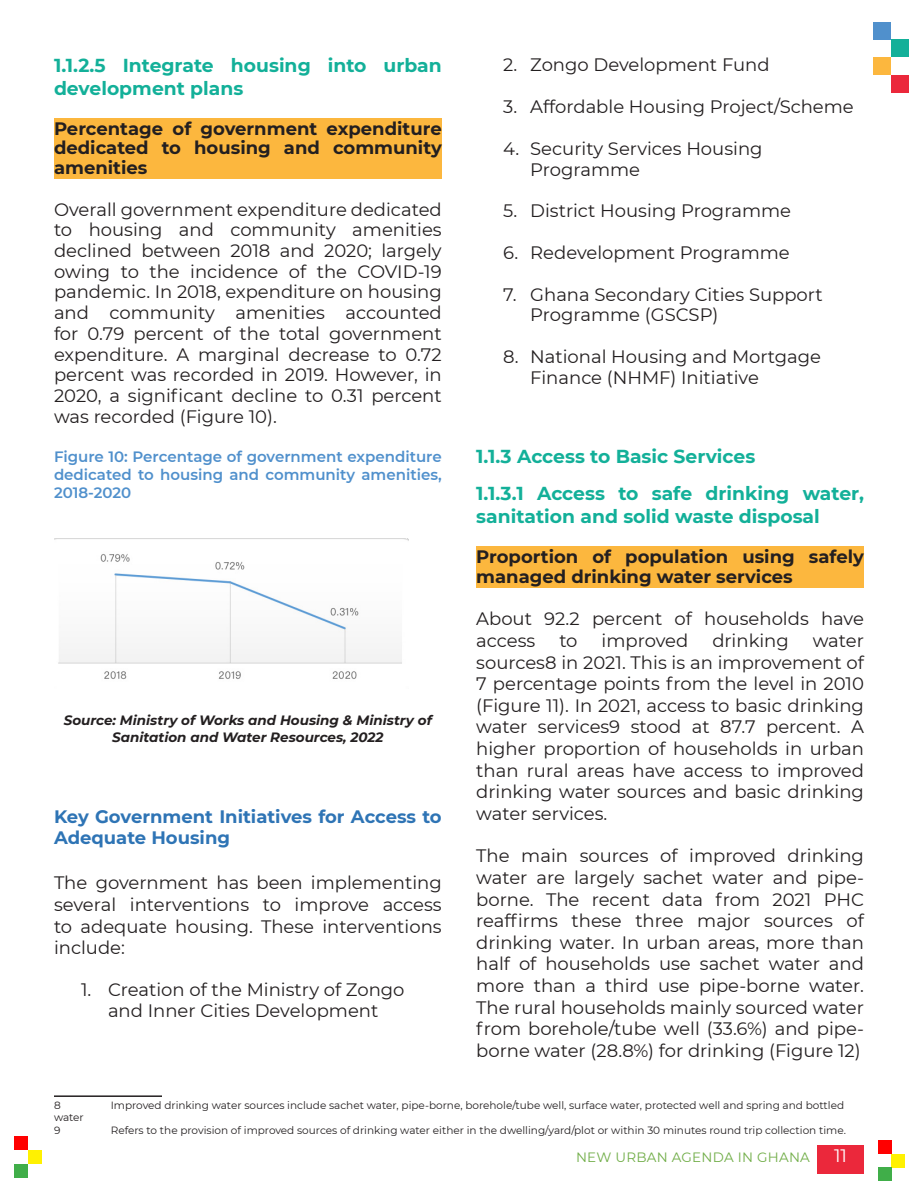
<style>
.page{position:relative;width:918px;height:1188px;background:#fff}
.page>*{position:absolute;margin:0;border:0;box-sizing:border-box;transform-origin:0 0}
.Heading_2{font:700 18.75px/22.5px "Montserrat";color:#13b099}
.t1{font:18px/21.6px "Montserrat";color:#231f20;text-align:justify}
.t2{font:700 18px/19.4px "Montserrat";color:#231f20;text-align:justify}
.t3{font:700 18px/20.7px "Montserrat";color:#2e74b5}
.t4{font:18px "Montserrat";color:#fff}
.figure{font:600 15px/18px "Montserrat";color:#5090cc;text-align:justify}
.t5{font:italic 700 13.5px/16.2px "Montserrat";color:#231f20;text-align:center}
.t6{font:13.5px "Montserrat";letter-spacing:.02em;color:#70ad47}
.t7{font:10.5px "Montserrat";color:#231f20}
</style>
<div class="page">
<div style="left:873px;top:22px;width:18px;height:18px;background:#5090cc"></div>
<div style="left:891px;top:40px;width:18px;height:17px;background:#13b099"></div>
<div style="left:873px;top:57px;width:18px;height:18px;background:#fcb73e"></div>
<div style="left:891px;top:75px;width:18px;height:18px;background:#eb283b"></div>
<div style="left:817px;top:1145px;width:47px;height:29px;background:#eb283b"></div>
<div style="left:15px;top:1136px;width:13px;height:14px;background:#f00"></div>
<div style="left:28px;top:1150px;width:14px;height:14px;background:#fff101"></div>
<div style="left:15px;top:1164px;width:13px;height:14px;background:#40ae49"></div>
<div style="left:878px;top:1140px;width:14px;height:14px;background:#f00"></div>
<div style="left:892px;top:1154px;width:13px;height:13px;background:#fff101"></div>
<div style="left:878px;top:1167px;width:14px;height:14px;background:#40ae49"></div>
<div style="left:54px;top:118px;width:388px;height:60px;background:#fcb73e"></div>
<img style="left:54px;top:539px;width:355px;height:141px">
<hr style="left:54px;top:1095px;width:108px;height:2px;background:#231f20">
<div style="left:476px;top:546px;width:388px;height:41px;background:#fcb73e"></div>
<p class="Heading_2" style="left:54px;top:53px;width:389px">1.1.2.5 Integrate housing into urban development plans</p>
<p class="t2" style="left:54px;top:118px;width:389px">Percentage of government expenditure dedicated to housing and community amenities</p>
<p class="t1" style="left:54px;top:198px;width:389px;line-height:20.7px">Overall government expenditure dedicated to housing and community amenities declined between 2018 and 2020; largely owing to the incidence of the COVID-19 pandemic. In 2018, expenditure on housing and community amenities accounted for 0.79 percent of the total government expenditure. A marginal decrease to 0.72 percent was recorded in 2019. However, in 2020, a significant decline to 0.31 percent was recorded (Figure 10).</p>
<p class="figure" style="left:54px;top:447px;width:389px">Figure 10: Percentage of government expenditure dedicated to housing and community amenities, 2018-2020</p>
<p class="t5" style="left:64px;top:712px;width:370px">Source: Ministry of Works and Housing &amp; Ministry of<br>Sanitation and Water Resources, 2022</p>
<p class="t3" style="left:54px;top:806px;width:389px">Key Government Initiatives for Access to<br>Adequate Housing</p>
<p class="t1" style="left:54px;top:872px;width:389px">The government has been implementing several interventions to improve access to adequate housing. These interventions include:</p>
<p class="t1" style="left:81px;top:979px;width:325px;line-height:20.7px;text-align:center">1. Creation of the Ministry of Zongo and Inner Cities Development</p>
<p class="t1" style="left:503px;top:54px;width:268px">2. Zongo Development Fund</p>
<p class="t1" style="left:503px;top:95px;width:352px">3. Affordable Housing Project/Scheme</p>
<p class="t1" style="left:530px;top:137px;width:234px;line-height:20.7px;text-indent:-27px">4. Security Services Housing<br>Programme</p>
<p class="t1" style="left:503px;top:199px;width:289px">5. District Housing Programme</p>
<p class="t1" style="left:503px;top:241px;width:288px">6. Redevelopment Programme</p>
<p class="t1" style="left:530px;top:283px;width:294px;line-height:20.7px;text-indent:-27px">7. Ghana Secondary Cities Support<br>Programme (GSCSP)</p>
<p class="t1" style="left:530px;top:346px;width:292px;line-height:20.7px;text-indent:-27px">8. National Housing and Mortgage<br>Finance (NHMF) Initiative</p>
<p class="Heading_2" style="left:476px;top:444px;width:281px">1.1.3 Access to Basic Services</p>
<p class="Heading_2" style="left:476px;top:482px;width:389px">1.1.3.1 Access to safe drinking water, sanitation and solid waste disposal</p>
<p class="t2" style="left:476px;top:546px;width:389px">Proportion of population using safely managed drinking water services</p>
<p class="t1" style="left:476px;top:608px;width:389px">About 92.2 percent of households have access</p>
<p class="t1" style="left:559px;top:629px;width:20px">to</p>
<p class="t1" style="left:602px;top:629px;width:88px">improved</p>
<p class="t1" style="left:712px;top:629px;width:78px">drinking</p>
<p class="t1" style="left:476px;top:629px;width:389px;text-indent:337px">water sources8 in 2021. This is an improvement of 7 percentage points from the level in 2010 (Figure 11). In 2021, access to basic drinking water services9 stood at 87.7 percent. A higher proportion of households in urban than rural areas have access to improved drinking water sources and basic drinking water services.</p>
<p class="t1" style="left:476px;top:845px;width:389px">The main sources of improved drinking water are largely sachet water and pipe&shy;borne. The recent data from 2021 PHC reaffirms these three major sources of drinking water. In urban areas, more than half of households use sachet water and more than a third use pipe-borne water.<br>The rural households mainly sourced water from borehole/tube well (33.6%) and pipe&shy;borne water (28.8%) for drinking (Figure 12)</p>
<p class="t7" style="left:54px;top:1098px;width:8px">8</p>
<p class="t7" style="left:111px;top:1098px;width:735px">Improved drinking water sources include sachet water, pipe-borne, borehole/tube well, surface water, protected well and spring and bottled</p>
<p class="t7" style="left:54px;top:1110px;width:31px">water</p>
<p class="t7" style="left:54px;top:1123px;width:8px">9</p>
<p class="t7" style="left:111px;top:1123px;width:737px">Refers to the provision of improved sources of drinking water either in the dwelling/yard/plot or within 30 minutes round trip collection time.</p>
<p class="t6" style="left:576px;top:1148px;width:235px">NEW URBAN AGENDA IN GHANA</p>
<p class="t4" style="left:834px;top:1143px;width:14px">11</p>
</div>
